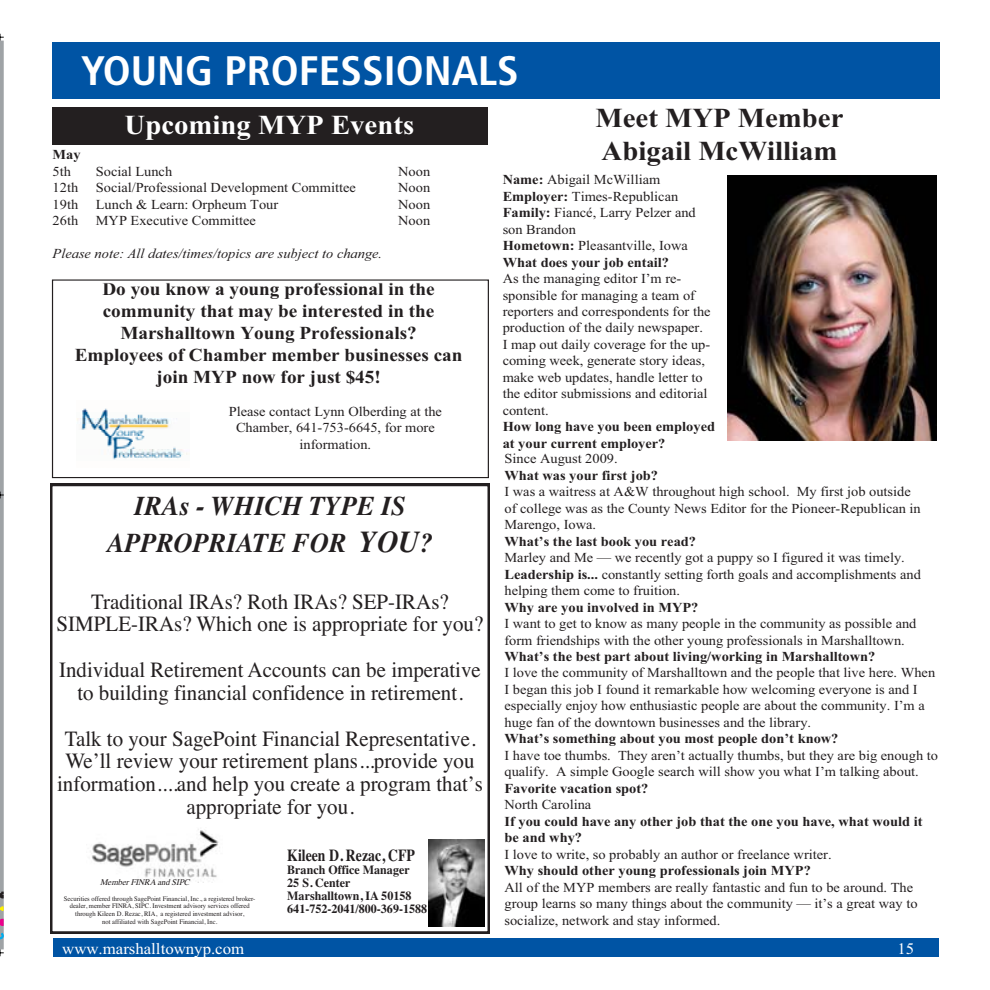
<style>
.page{position:relative;width:990px;height:990px;background:#fff}
.page>*{position:absolute;margin:0;border:0;box-sizing:border-box;transform-origin:0 0}
.t1{font:700 condensed 41.12px "Frutiger LT";color:#fff;scale:1.05 1}
.t2{font:700 27.5px "Times New Roman";color:#231f20;scale:1.05 1}
.t3{font:700 27.5px "Times New Roman";color:#fff;scale:1.05 1}
.t4{font:italic 700 27.12px/37.1px "Times";color:#231f20;text-align:center;scale:.96 1}
.t5{font:21.75px/22.9px "Times";color:#231f20;text-align:center;scale:.96 1}
.t6{font:700 18.25px/22px "Times New Roman";color:#231f20;text-align:center;scale:1.05 1}
.t7{font:700 16.88px "Times";color:#231f20;scale:.82 1}
.t8{font:16px "Times New Roman";color:#fff;scale:1.05 1}
.t9{font:13.75px/16.5px "Times New Roman";color:#231f20;scale:1.05 1}
.t10{font:700 13.75px/16.5px "Times New Roman";color:#231f20;scale:1.05 1}
.t11{font:italic 13.75px "Times New Roman";color:#231f20;scale:1.05 1}
.t12{font:700 12.5px/13px "Times";color:#231f20;scale:.96 1}
.t13{font:italic 8.75px "Times";color:#231f20;scale:.96 1}
.t14{font:6.88px/7.9px "Times";color:#231f20;text-align:center;scale:.96 1}
.s1{font-weight:700}
.s2{font-size:30.38px}
</style>
<div class="page">
<div style="left:53px;top:938px;width:885px;height:18px;background:#0054a4"></div>
<div style="left:52px;top:42px;width:888px;height:57px;background:#0054a4"></div>
<div style="left:52px;top:279px;width:437px;height:199px;border:1px solid #231f20"></div>
<img style="left:77px;top:408px;width:111px;height:52px">
<div style="left:52px;top:107px;width:435px;height:38px;background:#231f20"></div>
<img style="left:728px;top:176px;width:208px;height:265px">
<svg style="left:0;top:41px;width:4px;height:908px;background:#a4a8ab"></svg>
<svg style="left:0;top:933px;width:4px;height:6px"></svg>
<svg style="left:0;top:919px;width:3px;height:7px"></svg>
<svg style="left:0;top:892px;width:3px;height:6px"></svg>
<svg style="left:0;top:905px;width:3px;height:7px"></svg>
<svg style="left:0;top:949px;width:4px;height:7px"></svg>
<svg style="left:0;top:492px;width:4px;height:6px"></svg>
<svg style="left:0;top:34px;width:4px;height:7px"></svg>
<svg style="left:50px;top:484px;width:440px;height:450px"></svg>
<img style="left:428px;top:840px;width:56px;height:86px">
<img style="left:86px;top:828px;width:137px;height:54px">
<h1 class="t1" style="left:81px;top:54px;width:419px">YOUNG PROFESSIONALS</h1>
<h2 class="t2" style="left:596px;top:109px;width:238px">Meet MYP Member</h2>
<h2 class="t3" style="left:125px;top:115px;width:277px">Upcoming MYP Events</h2>
<p class="t10" style="left:53px;top:148px;width:28px">May</p>
<h2 class="t2" style="left:602px;top:142px;width:226px">Abigail McWilliam</h2>
<p class="t9" style="left:53px;top:164px;width:19px">5th</p>
<p class="t9" style="left:96px;top:164px;width:74px">Social Lunch</p>
<p class="t9" style="left:398px;top:164px;width:32px">Noon</p>
<p class="t9" style="left:53px;top:181px;width:26px">12th</p>
<p class="t9" style="left:96px;top:181px;width:249px">Social/Professional Development Committee</p>
<p class="t9" style="left:398px;top:181px;width:32px">Noon</p>
<p class="t9" style="left:53px;top:197px;width:26px">19th</p>
<p class="t9" style="left:96px;top:197px;width:175px">Lunch &amp; Learn: Orpheum Tour</p>
<p class="t9" style="left:398px;top:197px;width:32px">Noon</p>
<p class="t9" style="left:53px;top:214px;width:26px">26th</p>
<p class="t9" style="left:96px;top:214px;width:154px">MYP Executive Committee</p>
<p class="t9" style="left:398px;top:214px;width:32px">Noon</p>
<p class="t11" style="left:53px;top:248px;width:315px">Please note: All dates/times/topics are subject to change.</p>
<p class="t9" style="left:503px;top:173px;width:185px"><span class="s1">Name:</span> Abigail McWilliam<br><span class="s1">Employer:</span> Times-Republican<br><span class="s1">Family:</span> Fiancé, Larry Pelzer and son Brandon<br><span class="s1">Hometown:</span> Pleasantville, Iowa<br><span class="s1">What does your job entail?</span></p>
<p class="t9" style="left:503px;top:272px;width:200px">As the managing editor I’m re&shy;sponsible for managing a team of reporters and correspondents for the production of the daily newspaper.<br>I map out daily coverage for the up&shy;coming week, generate story ideas, make web updates, handle letter to the editor submissions and editorial content.</p>
<p class="t10" style="left:503px;top:420px;width:204px">How long have you been employed at your current employer?</p>
<p class="t9" style="left:504px;top:452px;width:109px">Since August 2009.</p>
<p class="t10" style="left:504px;top:468px;width:148px">What was your first job?</p>
<p class="t9" style="left:504px;top:485px;width:398px">I was a waitress at A&amp;W throughout high school. My first job outside of college was as the County News Editor for the Pioneer-Republican in<br>Marengo, Iowa.</p>
<p class="t10" style="left:504px;top:534px;width:184px">What’s the last book you read?</p>
<p class="t9" style="left:504px;top:551px;width:398px">Marley and Me — we recently got a puppy so I figured it was timely.<br><span class="s1">Leadership is...</span> constantly setting forth goals and accomplishments and helping them come to fruition.</p>
<p class="t10" style="left:504px;top:600px;width:186px">Why are you involved in MYP?</p>
<p class="t9" style="left:504px;top:616px;width:394px">I want to get to know as many people in the community as possible and form friendships with the other young professionals in Marshalltown.</p>
<p class="t10" style="left:504px;top:650px;width:355px">What’s the best part about living/working in Marshalltown?</p>
<p class="t9" style="left:504px;top:666px;width:412px">I love the community of Marshalltown and the people that live here. When I began this job I found it remarkable how welcoming everyone is and I especially enjoy how enthusiastic people are about the community. I’m a huge fan of the downtown businesses and the library.</p>
<p class="t10" style="left:504px;top:732px;width:320px">What’s something about you most people don’t know?</p>
<p class="t9" style="left:504px;top:748px;width:414px">I have toe thumbs. They aren’t actually thumbs, but they are big enough to qualify. A simple Google search will show you what I’m talking about.</p>
<p class="t10" style="left:504px;top:781px;width:139px">Favorite vacation spot?</p>
<p class="t9" style="left:504px;top:798px;width:84px">North Carolina</p>
<p class="t10" style="left:504px;top:814px;width:400px">If you could have any other job that the one you have, what would it be and why?</p>
<p class="t9" style="left:504px;top:847px;width:313px">I love to write, so probably an author or freelance writer.</p>
<p class="t10" style="left:504px;top:864px;width:293px">Why should other young professionals join MYP?</p>
<p class="t9" style="left:504px;top:880px;width:395px">All of the MYP members are really fantastic and fun to be around. The group learns so many things about the community — it’s a great way to socialize, network and stay informed.</p>
<h3 class="t6" style="left:75px;top:280px;width:371px">Do you know a young professional in the community that may be interested in the Marshalltown Young Professionals?<br>Employees of Chamber member businesses can join MYP now for just $45!</h3>
<p class="t9" style="left:229px;top:404px;width:205px;text-align:center">Please contact Lynn Olberding at the<br>Chamber, 641-753-6645, for more information.</p>
<h3 class="t4" style="left:107px;top:489px;width:341px">IRAs - WHICH TYPE IS<br>APPROPRIATE FOR <span class="s2">YOU</span> ?</h3>
<h3 class="t5" style="left:57px;top:592px;width:446px">Traditional IRAs? Roth IRAs? SEP-IRAs?<br>SIMPLE-IRAs? Which one is appropriate for you?</h3>
<h3 class="t5" style="left:59px;top:660px;width:441px">Individual Retirement Accounts can be imperative to building financial confidence in retirement.</h3>
<h3 class="t5" style="left:57px;top:729px;width:445px">Talk to your SagePoint Financial Representative.<br>We’ll review your retirement plans...provide you information....and help you create a program that’s appropriate for you.</h3>
<p class="t7" style="left:287px;top:849px;width:157px">Kileen D. Rezac, CFP</p>
<p class="t12" style="left:287px;top:865px;width:147px">Branch Office Manager<br>25 S. Center<br>Marshalltown, IA 50158<br>641-752-2041/800-369-1588</p>
<p class="t13" style="left:100px;top:879px;width:96px">MemberFINRA and SIPC</p>
<p class="t14" style="left:64px;top:895px;width:201px">Securities offered through SagePoint Financial, Inc., a registered broker&shy;dealer, member FINRA, SIPC. Investment advisory services offered through Kileen D. Rezac, RIA, a registered investment advisor,<br>not affiliated with SagePoint Financial, Inc.</p>
<p class="t8" style="left:62px;top:943px;width:175px">www.marshalltownyp.com</p>
<p class="t8" style="left:897px;top:943px;width:18px">15</p>
</div>
